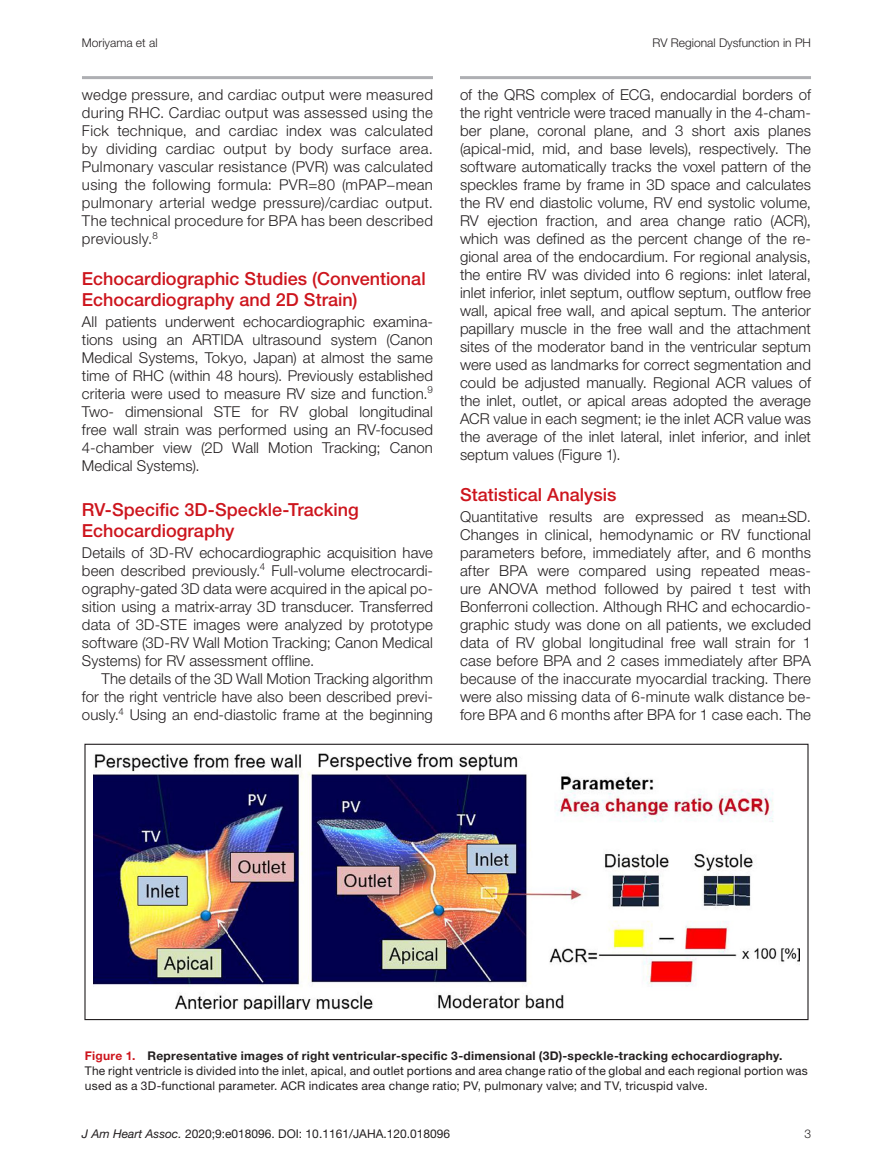
<style>
.page{position:relative;width:893px;height:1174px;background:#fff}
.page>*{position:absolute;margin:0;border:0;box-sizing:border-box;transform-origin:0 0}
.t1{font:500 18px/21px "Helvetica Neue LT Std";color:#cd151d}
.t2{font:300 15px/18px "Helvetica Neue LT Std";letter-spacing:.005em;color:#231f20;text-align:justify}
.t3{font:12px/15px "Helvetica Neue LT Std";letter-spacing:.01em;color:#231f20}
.t4{font:300 12px "Helvetica Neue LT Std";color:#231f20}
.s1{font-weight:700;color:#cd151d}
.s2{font-weight:700}
.s3{font-style:italic}
</style>
<div class="page">
<img style="left:93px;top:754px;width:706px;height:256px">
<hr style="left:82px;top:76px;width:351px;height:3px;background:#aeafb3">
<hr style="left:460px;top:76px;width:351px;height:3px;background:#aeafb3">
<p class="t4" style="left:82px;top:35px;width:77px">Moriyama et al</p>
<p class="t4" style="left:652px;top:35px;width:160px">RV Regional Dysfunction in PH</p>
<p class="t2" style="left:82px;top:85px;width:353px">wedge pressure, and cardiac output were measured during RHC. Cardiac output was assessed using the Fick technique, and cardiac index was calculated by dividing cardiac output by body surface area.<br>Pulmonary vascular resistance (PVR) was calculated using the following formula: PVR=80 (mPAP−mean pulmonary arterial wedge pressure)/cardiac output.<br>The technical procedure for BPA has been described previously.<sup>8</sup></p>
<p class="t1" style="left:82px;top:268px;width:345px">Echocardiographic Studies (Conventional<br>Echocardiography and 2D Strain)</p>
<p class="t2" style="left:82px;top:312px;width:352px">All patients underwent echocardiographic examina&shy;tions using an ARTIDA ultrasound system (Canon Medical Systems, Tokyo, Japan) at almost the same time of RHC (within 48 hours). Previously established criteria were used to measure RV size and function.<sup>9<br></sup>Two- dimensional STE for RV global longitudinal free wall strain was performed using an RV-focused 4-chamber view (2D Wall Motion Tracking; Canon Medical Systems).</p>
<p class="t1" style="left:82px;top:499px;width:278px">RV-Specific 3D-Speckle-Tracking<br>Echocardiography</p>
<p class="t2" style="left:82px;top:543px;width:353px">Details of 3D-RV echocardiographic acquisition have been described previously.<sup>4</sup> Full-volume electrocardi&shy;ography-gated 3D data were acquired in the apical po&shy;sition using a matrix-array 3D transducer. Transferred data of 3D-STE images were analyzed by prototype software (3D-RV Wall Motion Tracking; Canon Medical Systems) for RV assessment offline.</p>
<p class="t2" style="left:82px;top:669px;width:353px;text-indent:20px">The details of the 3D Wall Motion Tracking algorithm for the right ventricle have also been described previ&shy;ously.<sup>4</sup> Using an end-diastolic frame at the beginning</p>
<p class="t2" style="left:460px;top:85px;width:353px">of the QRS complex of ECG, endocardial borders of the right ventricle were traced manually in the 4-cham&shy;ber plane, coronal plane, and 3 short axis planes (apical-mid, mid, and base levels), respectively. The software automatically tracks the voxel pattern of the speckles frame by frame in 3D space and calculates the RV end diastolic volume, RV end systolic volume, RV ejection fraction, and area change ratio (ACR), which was defined as the percent change of the re&shy;gional area of the endocardium. For regional analysis, the entire RV was divided into 6 regions: inlet lateral, inlet inferior, inlet septum, outflow septum, outflow free wall, apical free wall, and apical septum. The anterior papillary muscle in the free wall and the attachment sites of the moderator band in the ventricular septum were used as landmarks for correct segmentation and could be adjusted manually. Regional ACR values of the inlet, outlet, or apical areas adopted the average ACR value in each segment; ie the inlet ACR value was the average of the inlet lateral, inlet inferior, and inlet septum values (Figure 1).</p>
<p class="t1" style="left:460px;top:484px;width:158px">Statistical Analysis</p>
<p class="t2" style="left:460px;top:507px;width:353px">Quantitative results are expressed as mean±SD.<br>Changes in clinical, hemodynamic or RV functional parameters before, immediately after, and 6 months after BPA were compared using repeated meas&shy;ure ANOVA method followed by paired t test with Bonferroni collection. Although RHC and echocardio&shy;graphic study was done on all patients, we excluded data of RV global longitudinal free wall strain for 1 case before BPA and 2 cases immediately after BPA because of the inaccurate myocardial tracking. There were also missing data of 6-minute walk distance be&shy;fore BPA and 6 months after BPA for 1 case each. The</p>
<p class="t3" style="left:85px;top:1048px;width:724px"><span class="s1">Figure 1.</span> <span class="s2">Representative images of right ventricular-specific 3-dimensional (3D)-speckle-tracking echocardiography.<br></span>The right ventricle is divided into the inlet, apical, and outlet portions and area change ratio of the global and each regional portion was used as a 3D-functional parameter. ACR indicates area change ratio; PV, pulmonary valve; and TV, tricuspid valve.</p>
<p class="t3" style="left:82px;top:1126px;width:370px"><span class="s3">J Am Heart Assoc.</span> 2020;9:e018096. DOI: 10.1161/JAHA.120.018096</p>
<p class="t4" style="left:804px;top:1126px;width:8px">3</p>
</div>
